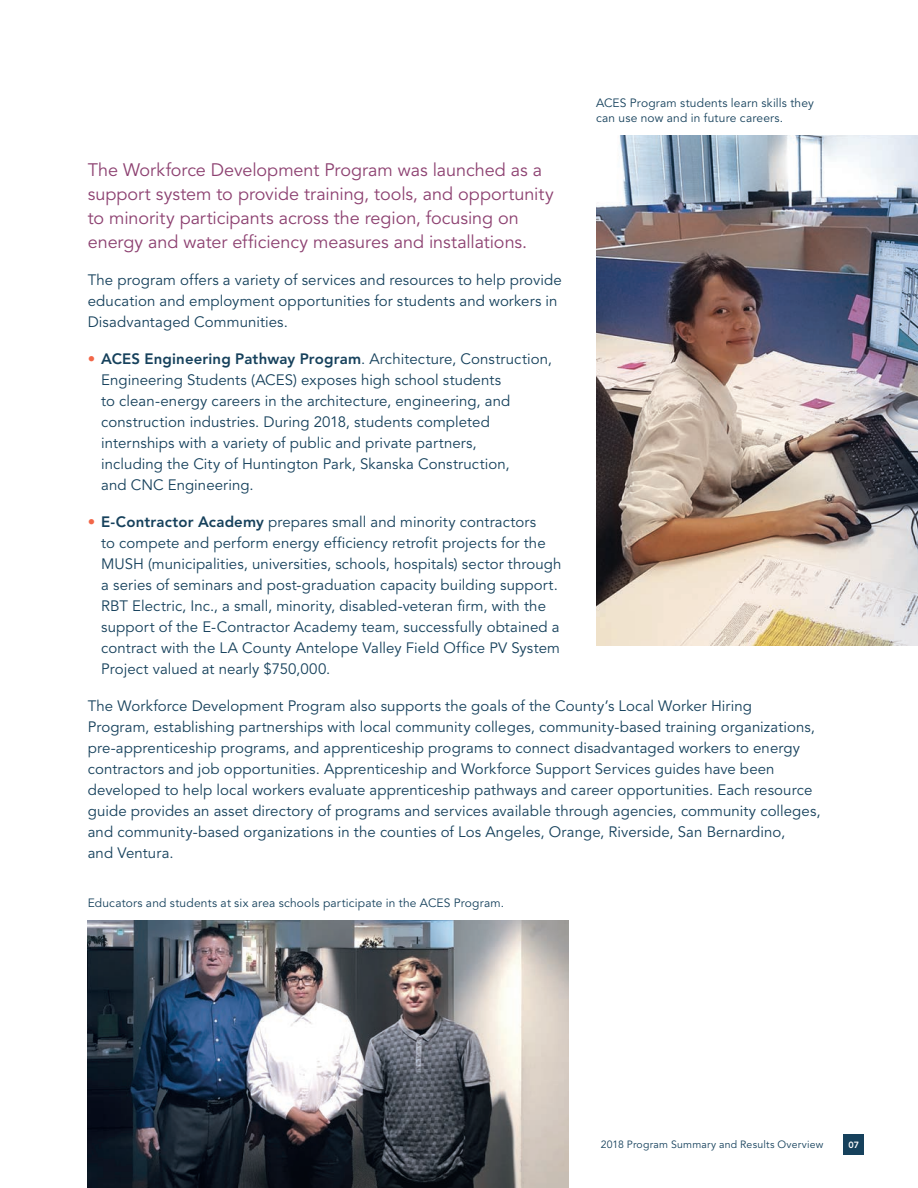
<style>
.page{position:relative;width:918px;height:1188px;background:#fff}
.page>*{position:absolute;margin:0;border:0;box-sizing:border-box;transform-origin:0 0}
.Body_opening{font:18px/24px "Avenir LT Std";letter-spacing:-.005em;color:#8d4171}
.Body{font:15px/21px "Avenir LT Std";letter-spacing:.005em;color:#16415c}
.photo_caption{font:12px/15px "Avenir LT Std";letter-spacing:.015em;color:#16415c}
.t1{font:10.5px "Avenir LT Std";letter-spacing:.02em;color:#16415c}
.t2{font:800 9px "Avenir LT Std";color:#fff}
.s1{color:#f26648}
.s2{font-weight:800}
</style>
<div class="page">
<div style="left:844px;top:1134px;width:20px;height:20px;background:#16415c"></div>
<img style="left:596px;top:135px;width:322px;height:510px">
<img style="left:88px;top:920px;width:480px;height:268px">
<p class="photo_caption" style="left:596px;top:95px;width:219px">ACES Program students learn skills they can use now and in future careers.</p>
<p class="Body_opening" style="left:88px;top:158px;width:468px">The Workforce Development Program was launched as a support system to provide training, tools, and opportunity to minority participants across the region, focusing on energy and water efficiency measures and installations.</p>
<p class="Body" style="left:88px;top:270px;width:476px">The program offers a variety of services and resources to help provide education and employment opportunities for students and workers in<br>Disadvantaged Communities.</p>
<p class="Body" style="left:101px;top:349px;width:452px;text-indent:-14px"><span class="s1">•</span> <span class="s2">ACES Engineering Pathway Program</span>. Architecture, Construction, Engineering Students (ACES) exposes high school students<br>to clean-energy careers in the architecture, engineering, and construction industries. During 2018, students completed internships with a variety of public and private partners,<br>including the City of Huntington Park, Skanska Construction,<br>and CNC Engineering.</p>
<p class="Body" style="left:101px;top:512px;width:462px;text-indent:-14px"><span class="s1">•</span> <span class="s2">E-Contractor Academy</span> prepares small and minority contractors<br>to compete and perform energy efficiency retrofit projects for the MUSH (municipalities, universities, schools, hospitals) sector through a series of seminars and post-graduation capacity building support.<br>RBT Electric, Inc., a small, minority, disabled-veteran firm, with the support of the E-Contractor Academy team, successfully obtained a contract with the LA County Antelope Valley Field Office PV System Project valued at nearly $750,000.</p>
<p class="Body" style="left:88px;top:696px;width:734px">The Workforce Development Program also supports the goals of the County’s Local Worker Hiring<br>Program, establishing partnerships with local community colleges, community-based training organizations, pre-apprenticeship programs, and apprenticeship programs to connect disadvantaged workers to energy contractors and job opportunities. Apprenticeship and Workforce Support Services guides have been developed to help local workers evaluate apprenticeship pathways and career opportunities. Each resource guide provides an asset directory of programs and services available through agencies, community colleges, and community-based organizations in the counties of Los Angeles, Orange, Riverside, San Bernardino,<br>and Ventura.</p>
<p class="photo_caption" style="left:88px;top:895px;width:418px">Educators and students at six area schools participate in the ACES Program.</p>
<p class="t1" style="left:601px;top:1138px;width:224px">2018 Program Summary and Results Overview</p>
<p class="t2" style="left:849px;top:1139px;width:12px">07</p>
</div>
